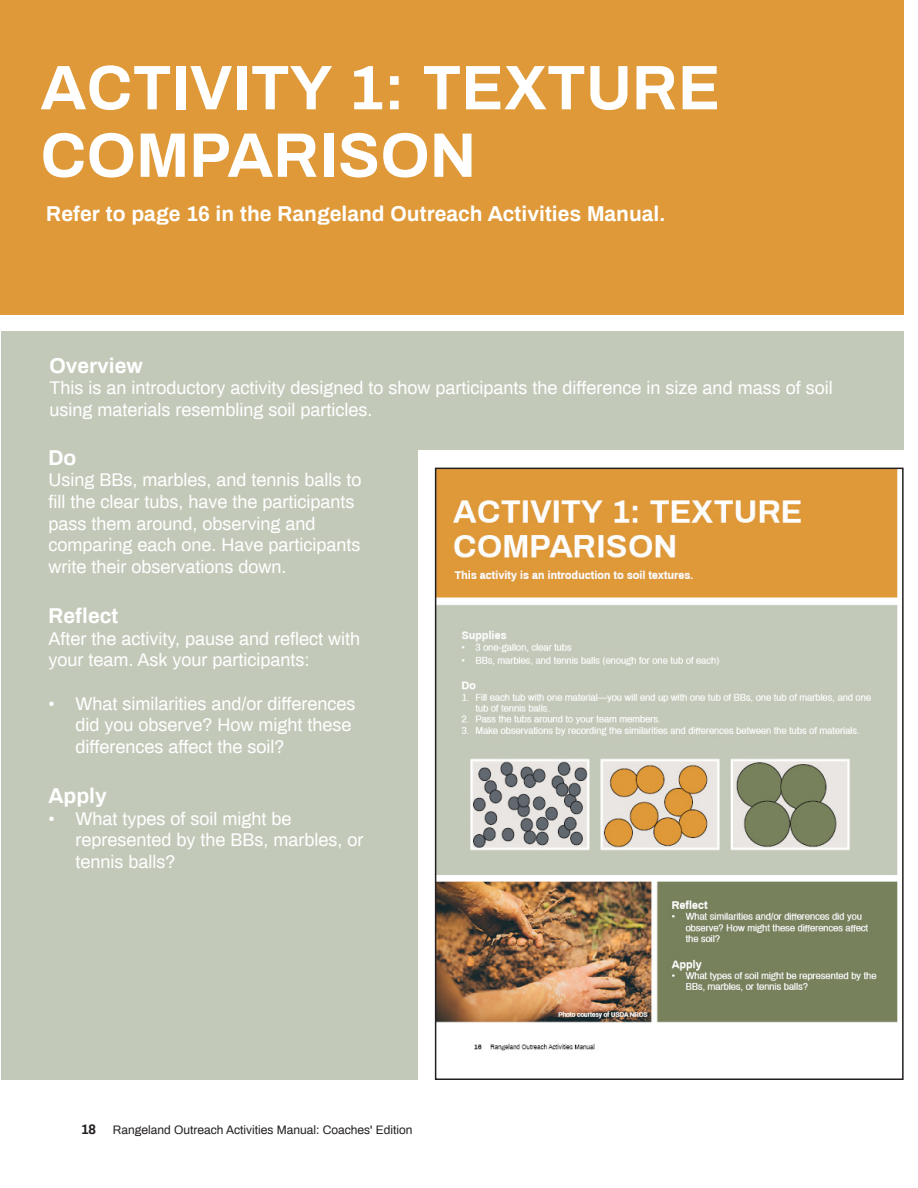
<style>
.page{position:relative;width:918px;height:1188px;background:#fff}
.page>*{position:absolute;margin:0;border:0;box-sizing:border-box;transform-origin:0 0}
.t1{font:700 63px/67.5px "Archivo";letter-spacing:.01em;color:#fff}
.t2{font:700 21px "Archivo";color:#fff}
.t3{font:18px/21.6px "Archivo";color:#fff}
.t4{font:700 13.5px "Archivo";color:#231f20}
.t5{font:12px "Archivo";color:#231f20}
</style>
<div class="page">
<div style="left:402px;top:332px;width:502px;height:118px;background:#c3c9b9"></div>
<div style="left:0;top:0;width:904px;height:314px;background:#df9938"></div>
<hr style="left:917px;top:0;width:1px;height:313px;background:#77815c">
<img style="left:438px;top:471px;width:460px;height:580px">
<div style="left:435px;top:468px;width:469px;height:612px;border:2px solid #231f20"></div>
<div style="left:2px;top:332px;width:416px;height:748px;background:#c3c9b9"></div>
<h1 class="t1" style="left:41px;top:53px;width:681px">ACTIVITY 1: TEXTURE<br>COMPARISON</h1>
<p class="t2" style="left:46px;top:199px;width:620px">Refer to page 16 in the Rangeland Outreach Activities Manual.</p>
<p class="t2" style="left:49px;top:351px;width:95px">Overview</p>
<p class="t3" style="left:49px;top:376px;width:785px">This is an introductory activity designed to show participants the difference in size and mass of soil using materials resembling soil particles.</p>
<p class="t2" style="left:48px;top:443px;width:29px">Do</p>
<p class="t3" style="left:48px;top:469px;width:315px">Using BBs, marbles, and tennis balls to fill the clear tubs, have the participants pass them around, observing and comparing each one. Have participants write their observations down.</p>
<p class="t2" style="left:48px;top:602px;width:72px">Reflect</p>
<p class="t3" style="left:48px;top:627px;width:313px">After the activity, pause and reflect with your team. Ask your participants:</p>
<p class="t3" style="left:75px;top:692px;width:282px;text-indent:-27px">• What similarities and/or differences did you observe? How might these differences affect the soil?</p>
<p class="t2" style="left:48px;top:782px;width:60px">Apply</p>
<p class="t3" style="left:75px;top:807px;width:290px;text-indent:-27px">• What types of soil might be represented by the BBs, marbles, or tennis balls?</p>
<p class="t4" style="left:81px;top:1120px;width:17px">18</p>
<p class="t5" style="left:113px;top:1121px;width:301px">Rangeland Outreach Activities Manual: Coaches' Edition</p>
</div>
